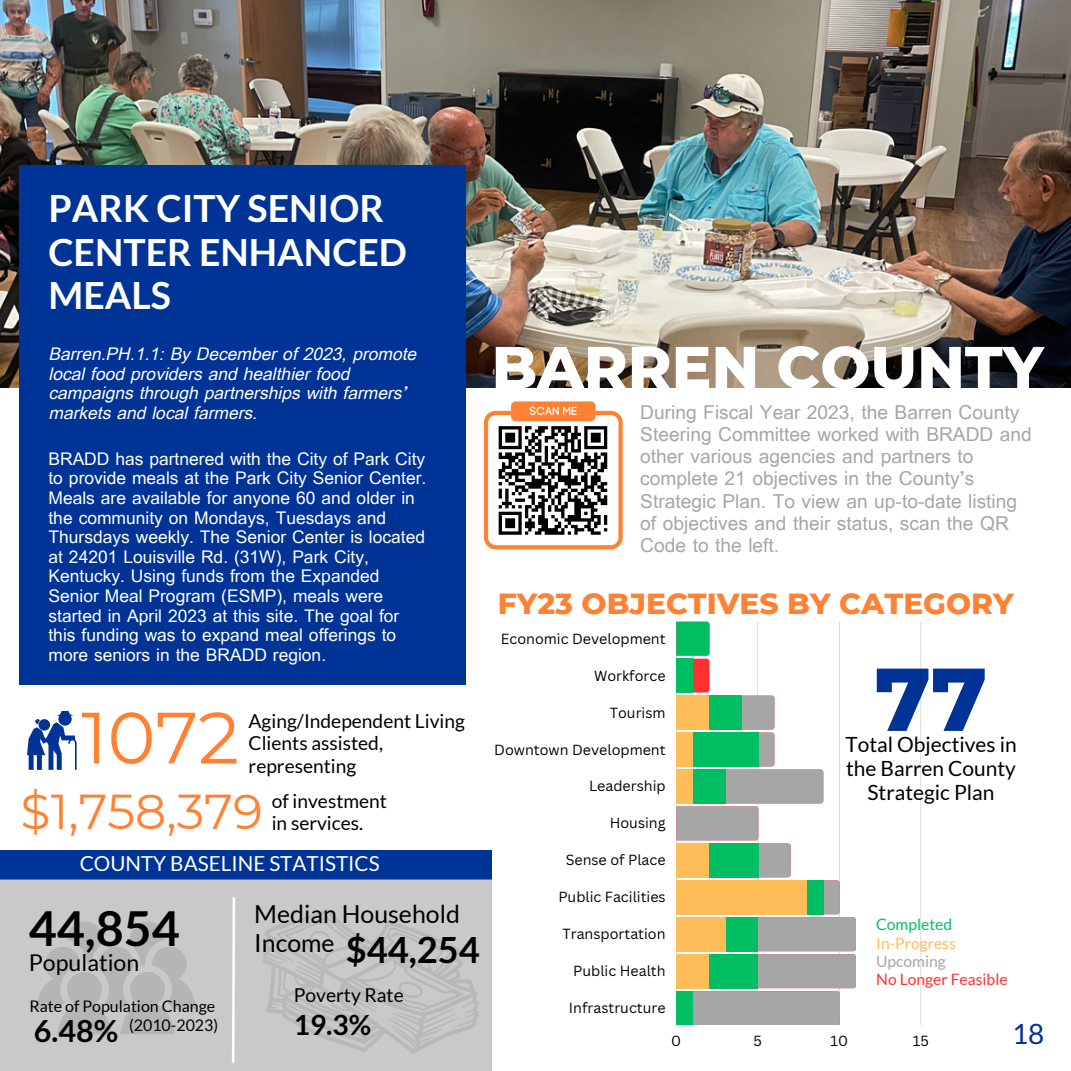
<style>
.page{position:relative;width:1071px;height:1071px;background:#fff}
.page>*{position:absolute;margin:0;border:0;box-sizing:border-box;transform-origin:0 0}
.t1{font:800 89.08px "Montserrat";color:#003396}
.t2{font:72.45px "Montserrat";color:#ff8234}
.t3{font:800 59.32px "Montserrat";color:#fff}
.t4{font:48.82px "Montserrat";color:#ff8234}
.t5{font:700 48.3px "Lato";color:#000}
.t6{font:700 37.45px/43.2px "Lato";color:#fff}
.t7{font:700 36.23px "Lato";color:#000}
.t8{font:700 30.45px "Lato";color:#000}
.t9{font:800 29.75px "Montserrat";color:#ff8234}
.t10{font:700 28px "Lato";color:#000}
.t11{font:28px "Lato";color:#003396}
.t12{font:24.85px/28.9px "Lato";color:#000}
.t13{font:23.1px "Lato";color:#000}
.t14{font:21px/23.6px "Lato";color:#000;text-align:center}
.t15{font:20.65px "Lato";color:#fff}
.t16{font:19.25px/22.2px "Garuda";color:#a6a6a6}
.t17{font:19.25px/22.2px "Lato";color:#000}
.t18{font:17.5px/19.6px "Garuda";color:#fff}
.t19{font:italic 17.5px/19.6px "Garuda";color:#fff}
.t20{font:15.92px "Lato";color:#000}
.t21{font:15.75px "Lato";color:#ff3131}
.t22{font:15.75px "Lato";color:#ffbd59}
.t23{font:15.75px "Lato";color:#00bf63}
.t24{font:15.75px "Lato";color:#a6a6a6}
.t25{font:14.35px "Canva Sans";color:#000}
</style>
<div class="page">
<img style="left:0;top:0;width:1071px;height:388px">
<svg style="left:27px;top:711px;width:50px;height:59px"></svg>
<div style="left:20px;top:165px;width:446px;height:519px;background:#003396"></div>
<div style="left:0;top:850px;width:492px;height:29px;background:#003396"></div>
<div style="left:0;top:879px;width:492px;height:192px;background:#c9c9c9"></div>
<svg style="left:676px;top:622px;width:245px;height:403px"></svg>
<svg style="left:837px;top:880px;width:3px;height:34px"></svg>
<svg style="left:853px;top:917px;width:3px;height:71px"></svg>
<svg style="left:837px;top:991px;width:3px;height:34px"></svg>
<svg style="left:676px;top:622px;width:147px;height:255px"></svg>
<div style="left:676px;top:659px;width:17px;height:34px;background:#00bf63"></div>
<div style="left:676px;top:696px;width:66px;height:34px;background:#00bf63"></div>
<div style="left:676px;top:733px;width:82px;height:33px;background:#00bf63"></div>
<div style="left:676px;top:770px;width:49px;height:33px;background:#00bf63"></div>
<div style="left:676px;top:843px;width:82px;height:34px;background:#00bf63"></div>
<div style="left:676px;top:880px;width:147px;height:34px;background:#00bf63"></div>
<div style="left:676px;top:917px;width:82px;height:34px;background:#00bf63"></div>
<div style="left:676px;top:954px;width:82px;height:34px;background:#00bf63"></div>
<div style="left:676px;top:991px;width:17px;height:34px;background:#00bf63"></div>
<div style="left:676px;top:696px;width:33px;height:34px;background:#ffbd59"></div>
<div style="left:676px;top:733px;width:17px;height:33px;background:#ffbd59"></div>
<div style="left:676px;top:770px;width:17px;height:33px;background:#ffbd59"></div>
<div style="left:676px;top:843px;width:33px;height:34px;background:#ffbd59"></div>
<div style="left:676px;top:880px;width:131px;height:34px;background:#ffbd59"></div>
<div style="left:676px;top:917px;width:49px;height:34px;background:#ffbd59"></div>
<div style="left:676px;top:954px;width:33px;height:34px;background:#ffbd59"></div>
<div style="left:511px;top:401px;width:85px;height:20px;background:#ff8234;border-radius:5px"></div>
<svg style="left:484px;top:407px;width:139px;height:142px"></svg>
<svg style="left:35px;top:921px;width:162px;height:113px"></svg>
<svg style="left:263px;top:909px;width:216px;height:145px"></svg>
<svg style="left:232px;top:897px;width:4px;height:166px"></svg>
<p class="t6" style="left:48px;top:186px;width:360px">PARK CITY SENIOR<br>CENTER ENHANCED<br>MEALS</p>
<p class="t19" style="left:48px;top:344px;width:369px">Barren.PH.1.1: By December of 2023, promote local food providers and healthier food campaigns through partnerships with farmers’ markets and local farmers.</p>
<p class="t18" style="left:48px;top:449px;width:379px">BRADD has partnered with the City of Park City to provide meals at the Park City Senior Center.<br>Meals are available for anyone 60 and older in the community on Mondays, Tuesdays and Thursdays weekly. The Senior Center is located at 24201 Louisville Rd. (31W), Park City, Kentucky. Using funds from the Expanded Senior Meal Program (ESMP), meals were started in April 2023 at this site. The goal for this funding was to expand meal offerings to more seniors in the BRADD region.</p>
<p class="t2" style="left:81px;top:693px;width:160px">1072</p>
<p class="t17" style="left:249px;top:710px;width:218px">Aging/Independent Living<br>Clients assisted, representing</p>
<p class="t4" style="left:21px;top:781px;width:244px">$1,758,379</p>
<p class="t17" style="left:272px;top:789px;width:117px">of investment in services.</p>
<p class="t15" style="left:80px;top:851px;width:302px">COUNTY BASELINE STATISTICS</p>
<p class="t5" style="left:29px;top:898px;width:152px">44,854</p>
<p class="t13" style="left:29px;top:949px;width:112px">Population</p>
<p class="t12" style="left:254px;top:899px;width:207px">Median Household<br>Income</p>
<p class="t7" style="left:346px;top:927px;width:136px">$44,254</p>
<p class="t17" style="left:294px;top:984px;width:111px">Poverty Rate</p>
<p class="t20" style="left:29px;top:996px;width:187px">Rate of Population Change</p>
<p class="t8" style="left:34px;top:1012px;width:86px">6.48%</p>
<p class="t20" style="left:129px;top:1015px;width:91px">(2010-2023)</p>
<p class="t10" style="left:294px;top:1007px;width:79px">19.3%</p>
<p class="t3" style="left:492px;top:331px;width:554px">BARREN COUNTY</p>
<p class="t16" style="left:640px;top:401px;width:393px">During Fiscal Year 2023, the Barren County Steering Committee worked with BRADD and other various agencies and partners to complete 21 objectives in the County’s Strategic Plan. To view an up-to-date listing of objectives and their status, scan the QR Code to the left.</p>
<p class="t9" style="left:498px;top:585px;width:517px">FY23 OBJECTIVES BY CATEGORY</p>
<p class="t25" style="left:501px;top:628px;width:166px">Economic Development</p>
<p class="t25" style="left:594px;top:665px;width:73px">Workforce</p>
<p class="t25" style="left:610px;top:702px;width:57px">Tourism</p>
<p class="t25" style="left:494px;top:739px;width:173px">Downtown Development</p>
<p class="t25" style="left:589px;top:776px;width:78px">Leadership</p>
<p class="t25" style="left:610px;top:813px;width:57px">Housing</p>
<p class="t25" style="left:566px;top:850px;width:101px">Sense of Place</p>
<p class="t25" style="left:558px;top:887px;width:109px">Public Facilities</p>
<p class="t25" style="left:562px;top:924px;width:105px">Transportation</p>
<p class="t25" style="left:573px;top:961px;width:94px">Public Health</p>
<p class="t25" style="left:569px;top:998px;width:98px">Infrastructure</p>
<p class="t1" style="left:875px;top:645px;width:114px">77</p>
<p class="t14" style="left:846px;top:756px;width:172px">the Barren County<br>Strategic Plan</p>
<p class="t14" style="left:845px;top:732px;width:173px">Total Objectives in</p>
<p class="t23" style="left:876px;top:915px;width:77px">Completed</p>
<p class="t22" style="left:876px;top:933px;width:81px">In-Progress</p>
<p class="t24" style="left:876px;top:951px;width:71px">Upcoming</p>
<p class="t21" style="left:876px;top:970px;width:133px">No Longer Feasible</p>
<p class="t25" style="left:671px;top:1030px;width:12px">0</p>
<p class="t25" style="left:754px;top:1030px;width:10px">5</p>
<p class="t25" style="left:831px;top:1030px;width:19px">10</p>
<p class="t25" style="left:913px;top:1030px;width:18px">15</p>
<p class="t11" style="left:1012px;top:1017px;width:34px">18</p>
</div>
